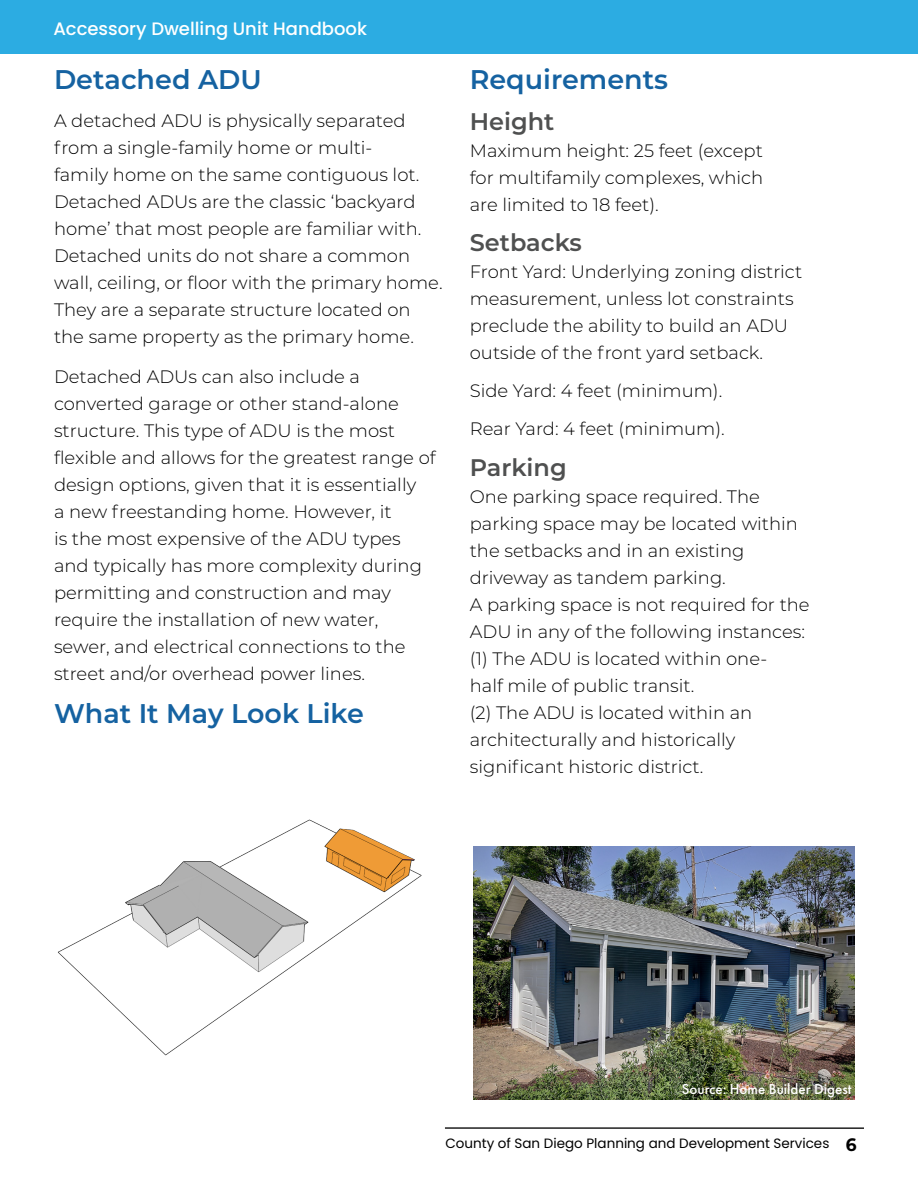
<style>
.page{position:relative;width:918px;height:1188px;background:#fff}
.page>*{position:absolute;margin:0;border:0;box-sizing:border-box;transform-origin:0 0}
.t1{font:600 27px "Montserrat";color:#1562a1}
.t2{font:600 24px "Montserrat";color:#4f5050}
.t3{font:300 18px/27px "Montserrat";color:#000}
.t4{font:500 18px "Poppins";color:#fff}
.t5{font:500 15px "Futura PT";color:#fff}
.t6{font:13.5px "Poppins";color:#000}
.s1{font-family:"Montserrat";font-weight:700;font-size:18px}
</style>
<div class="page">
<hr style="left:445px;top:1127px;width:419px;height:2px;background:#000">
<div style="left:0;top:0;width:918px;height:54px;background:#2cace2"></div>
<img style="left:58px;top:819px;width:364px;height:237px">
<img style="left:474px;top:846px;width:380px;height:254px">
<p class="t4" style="left:53px;top:19px;width:315px">Accessory Dwelling Unit Handbook</p>
<h1 class="t1" style="left:54px;top:60px;width:209px">Detached ADU</h1>
<p class="t3" style="left:54px;top:106px;width:390px">A detached ADU is physically separated from a single-family home or multi-<br>family home on the same contiguous lot.<br>Detached ADUs are the classic ‘backyard home’ that most people are familiar with.<br>Detached units do not share a common wall, ceiling, or floor with the primary home.<br>They are a separate structure located on the same property as the primary home.</p>
<p class="t3" style="left:54px;top:363px;width:383px">Detached ADUs can also include a converted garage or other stand-alone structure. This type of ADU is the most flexible and allows for the greatest range of design options, given that it is essentially<br>a new freestanding home. However, it<br>is the most expensive of the ADU types and typically has more complexity during permitting and construction and may require the installation of new water, sewer, and electrical connections to the street and/or overhead power lines.</p>
<h1 class="t1" style="left:54px;top:694px;width:311px">What It May Look Like</h1>
<h1 class="t1" style="left:470px;top:60px;width:200px">Requirements</h1>
<h2 class="t2" style="left:470px;top:104px;width:86px">Height</h2>
<p class="t3" style="left:470px;top:136px;width:295px;text-align:justify">Maximum height: 25 feet (except for multifamily complexes, which are limited to 18 feet).</p>
<h2 class="t2" style="left:470px;top:226px;width:114px">Setbacks</h2>
<p class="t3" style="left:470px;top:258px;width:334px">Front Yard: Underlying zoning district measurement, unless lot constraints preclude the ability to build an ADU outside of the front yard setback.</p>
<p class="t3" style="left:470px;top:371px;width:257px;line-height:37.8px">Side Yard: 4 feet (minimum).<br>Rear Yard: 4 feet (minimum).</p>
<h2 class="t2" style="left:470px;top:450px;width:98px">Parking</h2>
<p class="t3" style="left:470px;top:482px;width:341px">One parking space required. The parking space may be located within the setbacks and in an existing driveway as tandem parking.<br>A parking space is not required for the<br>ADU in any of the following instances: (1) The ADU is located within one-<br>half mile of public transit.<br>(2) The ADU is located within an architecturally and historically significant historic district.</p>
<p class="t5" style="left:682px;top:1080px;width:171px">Source: Home Builder Digest</p>
<p class="t6" style="left:445px;top:1136px;width:413px">County of San Diego Planning and Development Services <span class="s1">6</span></p>
</div>
